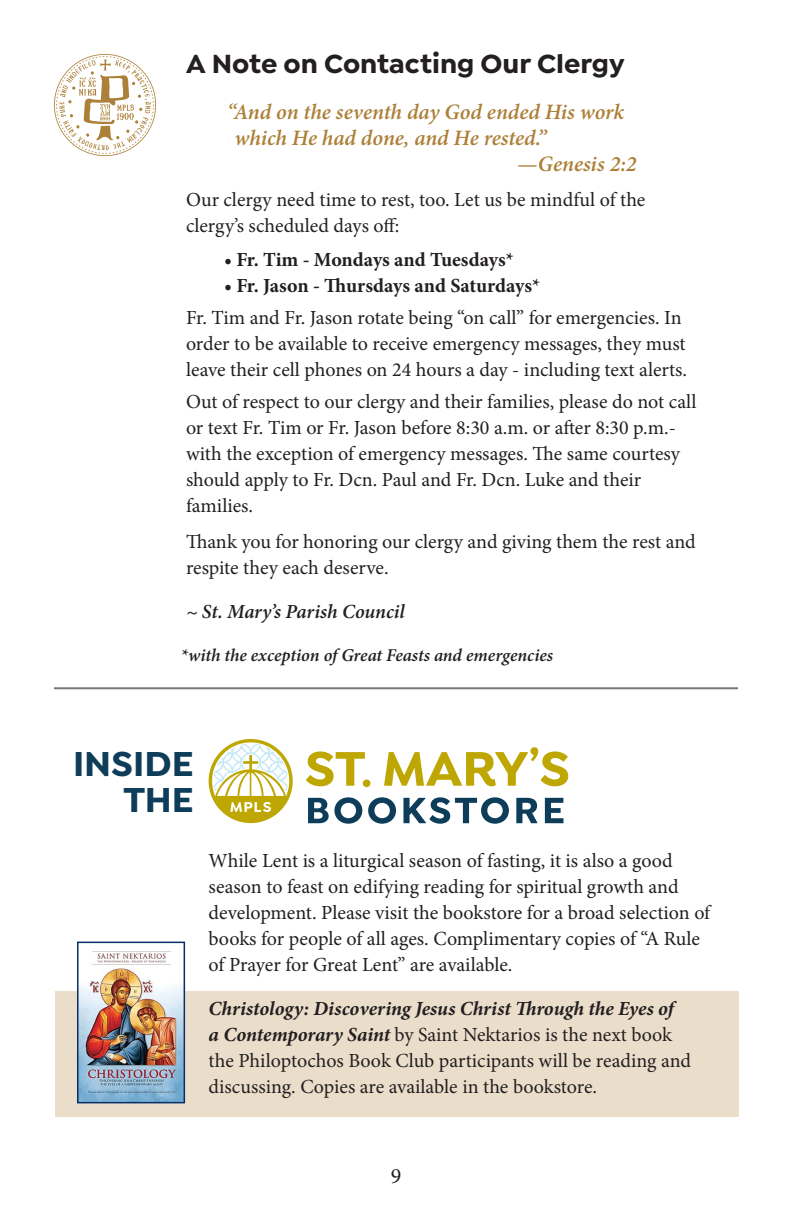
<style>
.page{position:relative;width:792px;height:1224px;background:#fff}
.page>*{position:absolute;margin:0;border:0;box-sizing:border-box;transform-origin:0 0}
.Announcement_Titles{font:700 37px/36.2px "Isidora Sans";color:#0e3d5a;text-align:right}
.Announcement_Titles-2{font:700 28px "Isidora Sans";color:#231f20}
.Announcement_Titles-3{font:italic 600 22px/26px "Minion Pro";letter-spacing:-.005em;color:#ac8038}
.t1{font:22px "Minion Pro";color:#231f20}
.Announcement_Titles-4{font:20px/26px "Minion Pro";color:#231f20}
.Calendar_Dates{font:20px/26px "Minion Pro";color:#231f20}
.Announcement_Titles-5{font:700 20px "Minion Pro";letter-spacing:-.005em;color:#231f20}
.Announcement_Titles-6{font:italic 600 20px "Minion Pro";letter-spacing:-.005em;color:#231f20}
.Announcement_Titles-7{font:italic 600 18px "Minion Pro";letter-spacing:-.005em;color:#231f20}
.s1{font-weight:700;font-style:italic}
</style>
<div class="page">
<hr style="left:54px;top:687px;width:684px;height:2px;background:#76787b">
<svg style="left:54px;top:54px;width:102px;height:102px"></svg>
<div style="left:55px;top:991px;width:684px;height:126px;background:#eadecb"></div>
<img style="left:80px;top:951px;width:102px;height:149px">
<div style="left:77px;top:942px;width:108px;height:161px;border:2px solid #072e66"></div>
<svg style="left:308px;top:797px;width:54px;height:27px"></svg>
<svg style="left:368px;top:797px;width:28px;height:27px"></svg>
<svg style="left:403px;top:797px;width:106px;height:27px"></svg>
<svg style="left:516px;top:798px;width:21px;height:25px"></svg>
<svg style="left:545px;top:798px;width:18px;height:25px"></svg>
<svg style="left:306px;top:751px;width:59px;height:35px"></svg>
<div style="left:363px;top:779px;width:7px;height:8px;background:#bea702;border-radius:50%"></div>
<svg style="left:384px;top:747px;width:184px;height:39px"></svg>
<svg style="left:209px;top:739px;width:84px;height:84px"></svg>
<p class="Announcement_Titles-2" style="left:186px;top:47px;width:440px">A Note on Contacting Our Clergy</p>
<p class="Announcement_Titles-3" style="left:235px;top:99px;width:391px;text-indent:-7px">“And on the seventh day God ended His work which He had done, and He rested.”</p>
<p class="Announcement_Titles-3" style="left:517px;top:151px;width:121px">—Genesis 2:2</p>
<p class="Announcement_Titles-4" style="left:186px;top:187px;width:461px">Our clergy need time to rest, too. Let us be mindful of the clergy’s scheduled days off:</p>
<p class="Announcement_Titles-5" style="left:224px;top:246px;width:291px">• Fr. Tim - Mondays and Tuesdays*</p>
<p class="Announcement_Titles-5" style="left:224px;top:272px;width:318px">• Fr. Jason - Thursdays and Saturdays*</p>
<p class="Announcement_Titles-4" style="left:186px;top:305px;width:503px">Fr. Tim and Fr. Jason rotate being “on call” for emergencies. In order to be available to receive emergency messages, they must leave their cell phones on 24 hours a day - including text alerts.</p>
<p class="Announcement_Titles-4" style="left:186px;top:389px;width:512px">Out of respect to our clergy and their families, please do not call or text Fr. Tim or Fr. Jason before 8:30 a.m. or after 8:30 p.m.- with the exception of emergency messages. The same courtesy should apply to Fr. Dcn. Paul and Fr. Dcn. Luke and their families.</p>
<p class="Announcement_Titles-4" style="left:186px;top:529px;width:511px">Thank you for honoring our clergy and giving them the rest and respite they each deserve.</p>
<p class="Announcement_Titles-6" style="left:186px;top:598px;width:220px">~ St. Mary’s Parish Council</p>
<p class="Announcement_Titles-7" style="left:181px;top:643px;width:374px">*with the exception of Great Feasts and emergencies</p>
<p class="Announcement_Titles" style="left:73px;top:745px;width:122px">INSIDE<br>THE</p>
<p class="Calendar_Dates" style="left:209px;top:847px;width:503px">While Lent is a liturgical season of fasting, it is also a good season to feast on edifying reading for spiritual growth and development. Please visit the bookstore for a broad selection of books for people of all ages. Complimentary copies of “A Rule of Prayer for Great Lent” are available.</p>
<p class="Calendar_Dates" style="left:209px;top:995px;width:484px"><span class="s1">Christology: Discovering Jesus Christ Through the Eyes of<br>a Contemporary Saint</span> by Saint Nektarios is the next book the Philoptochos Book Club participants will be reading and discussing. Copies are available in the bookstore.</p>
<p class="t1" style="left:391px;top:1161px;width:12px">9</p>
</div>
